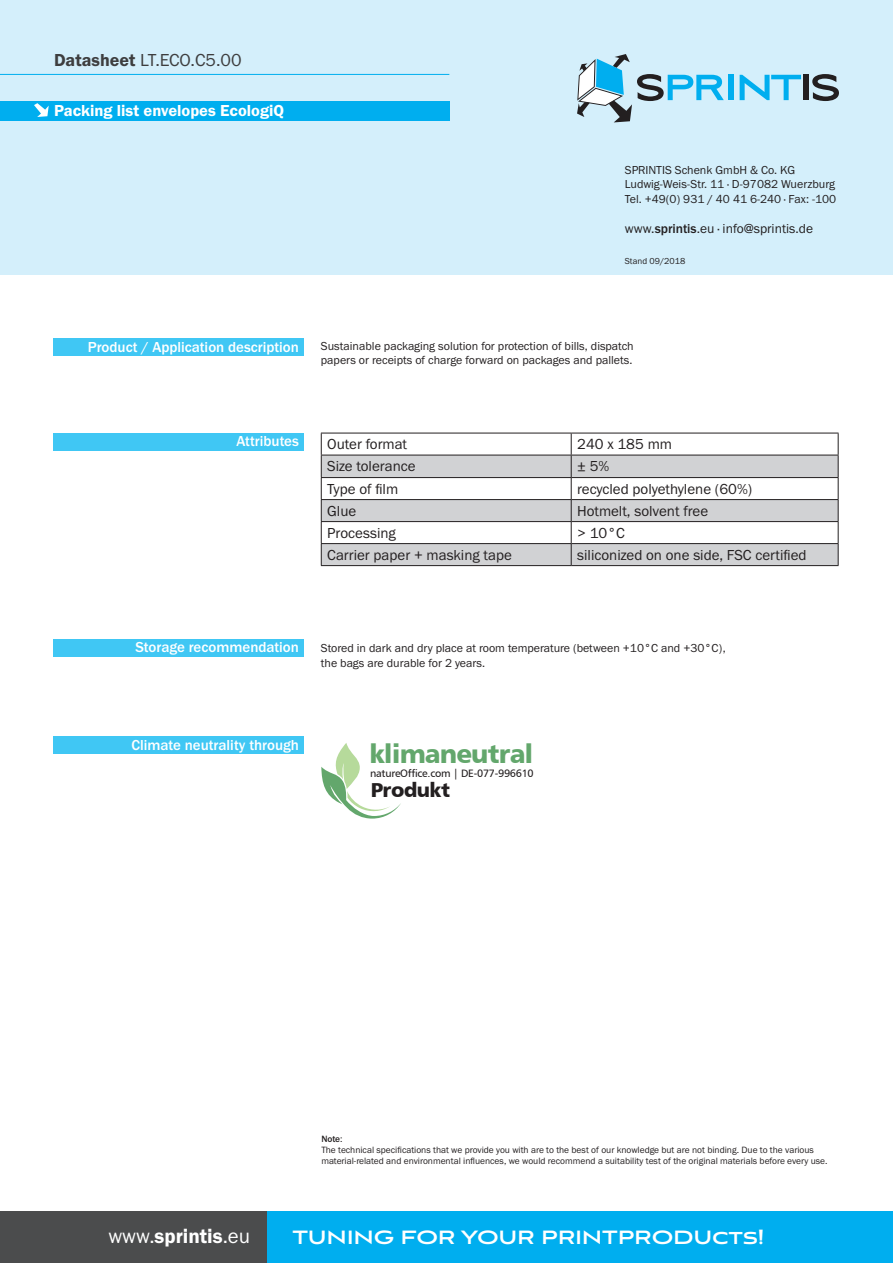
<style>
.page{position:relative;width:893px;height:1263px;background:#fff}
.page>*{position:absolute;margin:0;border:0;box-sizing:border-box;transform-origin:0 0}
.t1{font:26.25px "Humanist 777 BT Black B";letter-spacing:-.03em;color:#63a76c}
.t2{font:700 24px "Aviano Sans";letter-spacing:-.01em;color:#fff}
.t3{font:20.85px "Franklin Gothic URW Dem";color:#fff}
.t4{font:20.25px "Humanist 777 BT Black B";letter-spacing:-.03em;color:#231f20}
.t5{font:18px "Franklin Gothic URW Boo";color:#3e3e3f}
.t6{font:16.5px "Franklin Gothic URW Dem";color:#fff}
.t7{font:15px "Franklin Gothic URW Boo";color:#231f20}
.t8{font:500 15px "Franklin Gothic URW";color:#fff}
.t9{font:13.5px "Franklin Gothic URW Boo";color:#231f20}
.t10{font:12px/14.4px "Franklin Gothic URW Boo";color:#231f20}
.t11{font:10.8px "Humanist 777 BT Roman B";letter-spacing:-.03em;color:#231f20}
.t12{font:9.45px "Franklin Gothic URW Boo";color:#231f20}
.t13{font:500 9.45px "Franklin Gothic URW";color:#231f20}
.t14{font:9px "Franklin Gothic URW Boo";color:#231f20}
.s1{font-family:"Franklin Gothic URW Dem"}
.s2{font-family:"Franklin Gothic URW";font-weight:500}
.s3{font-family:"Franklin Gothic URW Boo";font-weight:400}
.s4{font-family:"Franklin Gothic URW Boo"}
</style>
<div class="page">
<div style="left:266px;top:1212px;width:627px;height:51px;background:#00aeef"></div>
<div style="left:0;top:1212px;width:266px;height:51px;background:#4b4c4d"></div>
<div style="left:0;top:0;width:893px;height:274px;background:#d4effb"></div>
<div style="left:0;top:102px;width:449px;height:19px;background:#00aeef"></div>
<hr style="left:0;top:74px;width:449px;height:1px;background:#00aeef">
<svg style="left:34px;top:103px;width:15px;height:14px"></svg>
<div style="left:729px;top:75px;width:5px;height:25px;background:#00aeef"></div>
<svg style="left:740px;top:75px;width:61px;height:25px"></svg>
<div style="left:803px;top:75px;width:5px;height:25px;background:#231f20"></div>
<svg style="left:812px;top:74px;width:27px;height:27px"></svg>
<svg style="left:577px;top:54px;width:147px;height:68px"></svg>
<svg style="left:321px;top:743px;width:80px;height:76px"></svg>
<div style="left:54px;top:338px;width:250px;height:18px;background:#40c7f4"></div>
<div style="left:54px;top:639px;width:250px;height:18px;background:#40c7f4"></div>
<div style="left:54px;top:433px;width:250px;height:17px;background:#40c7f4"></div>
<div style="left:54px;top:736px;width:250px;height:18px;background:#40c7f4"></div>
<svg style="left:322px;top:456px;width:516px;height:109px;fill:#d1d2d4"></svg>
<hr style="left:321px;top:433px;width:250px;height:1px;background:#231f20">
<hr style="left:571px;top:433px;width:267px;height:1px;background:#231f20">
<hr style="left:321px;top:455px;width:250px;height:1px;background:#231f20">
<hr style="left:571px;top:455px;width:267px;height:1px;background:#231f20">
<hr style="left:321px;top:477px;width:250px;height:1px;background:#231f20">
<hr style="left:571px;top:477px;width:267px;height:1px;background:#231f20">
<hr style="left:321px;top:499px;width:250px;height:1px;background:#231f20">
<hr style="left:571px;top:499px;width:267px;height:1px;background:#231f20">
<hr style="left:321px;top:521px;width:250px;height:1px;background:#231f20">
<hr style="left:571px;top:521px;width:267px;height:1px;background:#231f20">
<hr style="left:321px;top:543px;width:250px;height:1px;background:#231f20">
<svg style="left:321px;top:433px;width:1px;height:132px"></svg>
<hr style="left:571px;top:543px;width:267px;height:1px;background:#231f20">
<svg style="left:571px;top:433px;width:1px;height:132px"></svg>
<svg style="left:838px;top:433px;width:1px;height:132px"></svg>
<hr style="left:321px;top:565px;width:250px;height:1px;background:#231f20">
<hr style="left:571px;top:565px;width:267px;height:1px;background:#231f20">
<p class="t5" style="left:54px;top:49px;width:189px"><span class="s1">Datasheet</span> LT.ECO.C5.00</p>
<p class="t6" style="left:54px;top:101px;width:232px">Packing list envelopes EcologiQ</p>
<p class="t10" style="left:625px;top:162px;width:213px">SPRINTIS Schenk GmbH &amp; Co. KG<br>Ludwig-Weis-Str. 11 · D-97082 Wuerzburg<br>Tel. +49(0) 931 / 40 41 6-240 · Fax: -100</p>
<p class="t9" style="left:625px;top:220px;width:190px">www.<span class="s2">sprintis</span>.eu · info@sprintis.de</p>
<p class="t14" style="left:625px;top:255px;width:62px">Stand 09/2018</p>
<p class="t8" style="left:88px;top:337px;width:213px">Product / Application description</p>
<p class="t10" style="left:321px;top:338px;width:314px">Sustainable packaging solution for protection of bills, dispatch</p>
<p class="t10" style="left:321px;top:353px;width:313px">papers or receipts of charge forward on packages and pallets.</p>
<p class="t8" style="left:236px;top:432px;width:64px">Attributes</p>
<p class="t7" style="left:327px;top:435px;width:81px">Outer format</p>
<p class="t7" style="left:577px;top:435px;width:96px">240 x 185 mm</p>
<p class="t7" style="left:327px;top:457px;width:90px">Size tolerance</p>
<p class="t7" style="left:577px;top:457px;width:34px">± 5%</p>
<p class="t7" style="left:327px;top:479px;width:73px">Type of film</p>
<p class="t7" style="left:577px;top:479px;width:177px">recycled polyethylene (60%)</p>
<p class="t7" style="left:327px;top:501px;width:31px">Glue</p>
<p class="t7" style="left:577px;top:501px;width:132px">Hotmelt, solvent free</p>
<p class="t7" style="left:327px;top:523px;width:70px">Processing</p>
<p class="t7" style="left:577px;top:523px;width:49px">&gt; 10°C</p>
<p class="t7" style="left:327px;top:545px;width:186px">Carrier paper + masking tape</p>
<p class="t7" style="left:577px;top:545px;width:231px">siliconized on one side, FSC certified</p>
<p class="t8" style="left:135px;top:638px;width:165px">Storage recommendation</p>
<p class="t10" style="left:321px;top:641px;width:406px">Stored in dark and dry place at room temperature (between +10°C and +30°C),</p>
<p class="t10" style="left:321px;top:655px;width:166px">the bags are durable for 2 years.</p>
<p class="t8" style="left:132px;top:735px;width:169px">Climate neutrality through</p>
<p class="t1" style="left:369px;top:737px;width:165px">klimaneutral</p>
<p class="t11" style="left:370px;top:766px;width:165px">natureOffice.com | DE-077-996610</p>
<p class="t4" style="left:371px;top:777px;width:81px">Produkt</p>
<p class="t13" style="left:321px;top:1133px;width:23px">Note<span class="s3">:</span></p>
<p class="t12" style="left:321px;top:1144px;width:494px">The technical specifications that we provide you with are to the best of our knowledge but are not binding. Due to the various</p>
<p class="t12" style="left:321px;top:1155px;width:508px">material-related and environmental influences, we would recommend a suitability test of the original materials before every use.</p>
<h3 class="t3" style="left:108px;top:1223px;width:143px"><span class="s4">www.</span>sprintis<span class="s4">.eu</span></h3>
<h2 class="t2" style="left:292px;top:1225px;width:473px">TUNING FOR YOUR PRINTPRODUcts!</h2>
</div>
